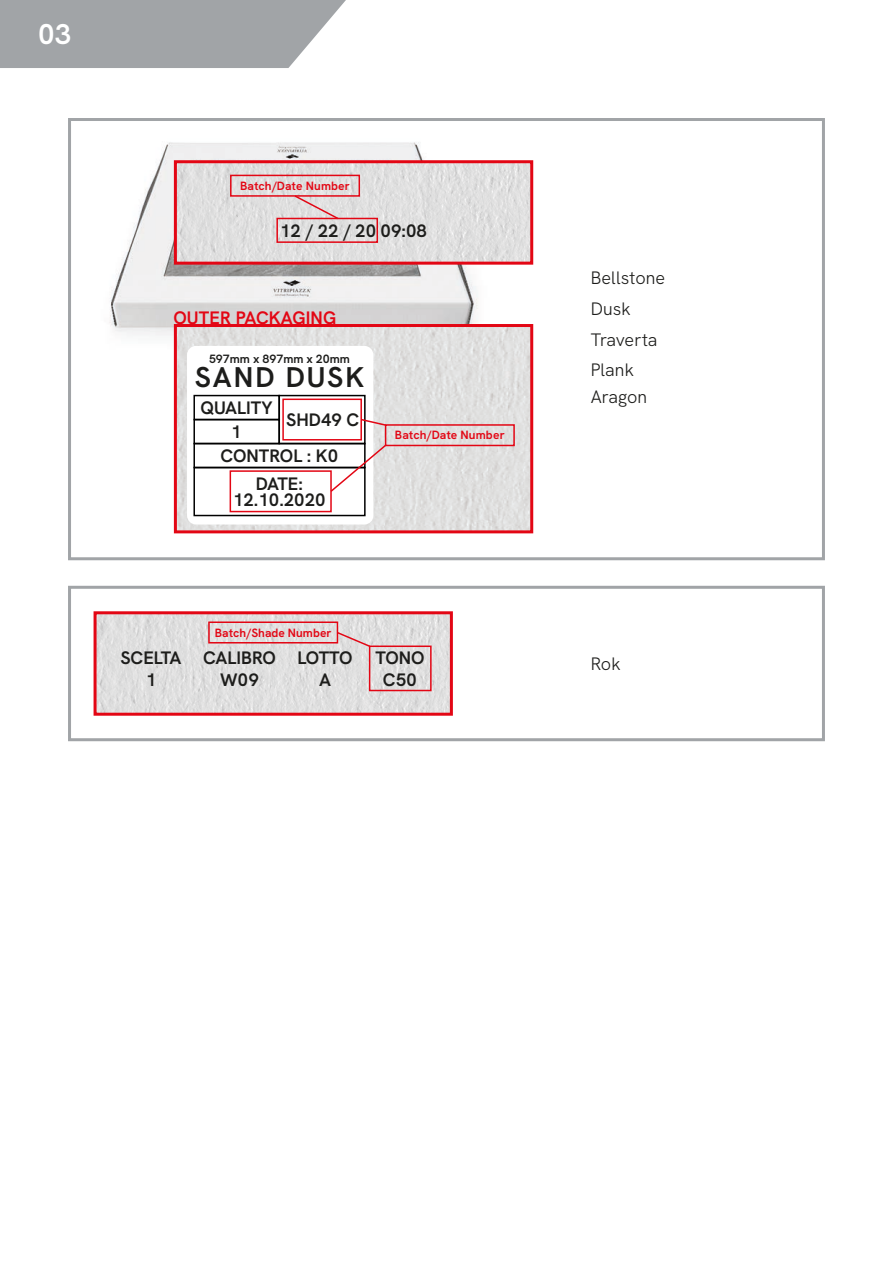
<style>
.page{position:relative;width:893px;height:1263px;background:#fff}
.page>*{position:absolute;margin:0;border:0;box-sizing:border-box;transform-origin:0 0}
.t1{font:700 28.5px "HK Grotesk";letter-spacing:.065em;color:#1d1d1b}
.t2{font:700 28.5px "HK Grotesk";color:#fff}
.t3{font:700 18px/21.6px "HK Grotesk";color:#1d1d1b;text-align:center}
.t4{font:18px/30.6px "HK Grotesk";letter-spacing:-.005em;color:#1d1d1b}
.t5{font:700 18px "HK Grotesk";letter-spacing:.01em;color:#e30614}
.t6{font:700 12px "HK Grotesk";letter-spacing:.01em;color:#e30614}
.t7{font:700 12px "HK Grotesk";color:#1d1d1b}
</style>
<div class="page">
<svg style="left:0;top:0;width:346px;height:68px;background:#a8abae"></svg>
<div style="left:68px;top:118px;width:757px;height:442px;border:3px solid #a1a4a7"></div>
<img style="left:109px;top:142px;width:369px;height:249px">
<img style="left:178px;top:164px;width:351px;height:97px">
<div style="left:174px;top:160px;width:359px;height:105px;border:3px solid #e30614"></div>
<div style="left:276px;top:218px;width:102px;height:25px;border:2px solid #e30614"></div>
<div style="left:230px;top:175px;width:130px;height:22px;border:2px solid #e30614"></div>
<svg style="left:293px;top:194px;width:47px;height:27px"></svg>
<img style="left:178px;top:328px;width:351px;height:201px">
<div style="left:174px;top:324px;width:359px;height:209px;border:3px solid #e30614"></div>
<div style="left:187px;top:346px;width:186px;height:178px;background:#fff;border-radius:9px"></div>
<div style="left:385px;top:424px;width:130px;height:22px;border:2px solid #e30614"></div>
<div style="left:193px;top:395px;width:87px;height:25px;border:2px solid #000"></div>
<div style="left:193px;top:419px;width:87px;height:25px;border:2px solid #000"></div>
<div style="left:193px;top:443px;width:173px;height:25px;border:2px solid #000"></div>
<div style="left:278px;top:395px;width:88px;height:49px;border:2px solid #000"></div>
<div style="left:193px;top:467px;width:173px;height:49px;border:2px solid #000"></div>
<div style="left:282px;top:399px;width:80px;height:41px;border:2px solid #e30614"></div>
<div style="left:230px;top:470px;width:102px;height:42px;border:2px solid #e30614"></div>
<svg style="left:359px;top:418px;width:28px;height:9px"></svg>
<svg style="left:329px;top:443px;width:59px;height:50px"></svg>
<div style="left:68px;top:586px;width:757px;height:155px;border:3px solid #a1a4a7"></div>
<img style="left:98px;top:615px;width:351px;height:97px">
<div style="left:94px;top:611px;width:359px;height:105px;border:3px solid #e30614"></div>
<div style="left:369px;top:645px;width:63px;height:46px;border:2px solid #e30614"></div>
<div style="left:208px;top:621px;width:130px;height:22px;border:2px solid #e30614"></div>
<svg style="left:335px;top:630px;width:37px;height:18px"></svg>
<h1 class="t2" style="left:38px;top:12px;width:35px">03</h1>
<p class="t6" style="left:240px;top:176px;width:111px">Batch/Date Number</p>
<p class="t3" style="left:280px;top:218px;width:148px">12 / 22 / 20 09:08</p>
<p class="t5" style="left:173px;top:304px;width:164px">OUTER PACKAGING</p>
<p class="t7" style="left:209px;top:350px;width:142px">597mm x 897mm x 20mm</p>
<h1 class="t1" style="left:195px;top:355px;width:171px">SAND DUSK</h1>
<p class="t3" style="left:200px;top:395px;width:74px">QUALITY</p>
<p class="t3" style="left:221px;top:400px;width:140px;line-height:36px;text-align:left;text-indent:66px">SHD49 C<br>CONTROL : K0</p>
<p class="t3" style="left:233px;top:474px;width:94px;line-height:16.5px">DATE:<br>12.10.2020</p>
<p class="t3" style="left:231px;top:419px;width:12px">1</p>
<p class="t6" style="left:395px;top:426px;width:111px">Batch/Date Number</p>
<p class="t6" style="left:215px;top:623px;width:118px">Batch/Shade Number</p>
<p class="t3" style="left:120px;top:645px;width:63px">SCELTA<br>1</p>
<p class="t3" style="left:203px;top:645px;width:74px">CALIBRO<br>W09</p>
<p class="t3" style="left:297px;top:645px;width:57px">LOTTO<br>A</p>
<p class="t3" style="left:375px;top:645px;width:51px">TONO<br>C50</p>
<p class="t4" style="left:591px;top:261px;width:76px">Bellstone</p>
<p class="t4" style="left:591px;top:292px;width:41px">Dusk</p>
<p class="t4" style="left:591px;top:322px;width:68px">Traverta<br>Plank</p>
<p class="t4" style="left:591px;top:380px;width:58px">Aragon</p>
<p class="t4" style="left:591px;top:647px;width:31px">Rok</p>
</div>
